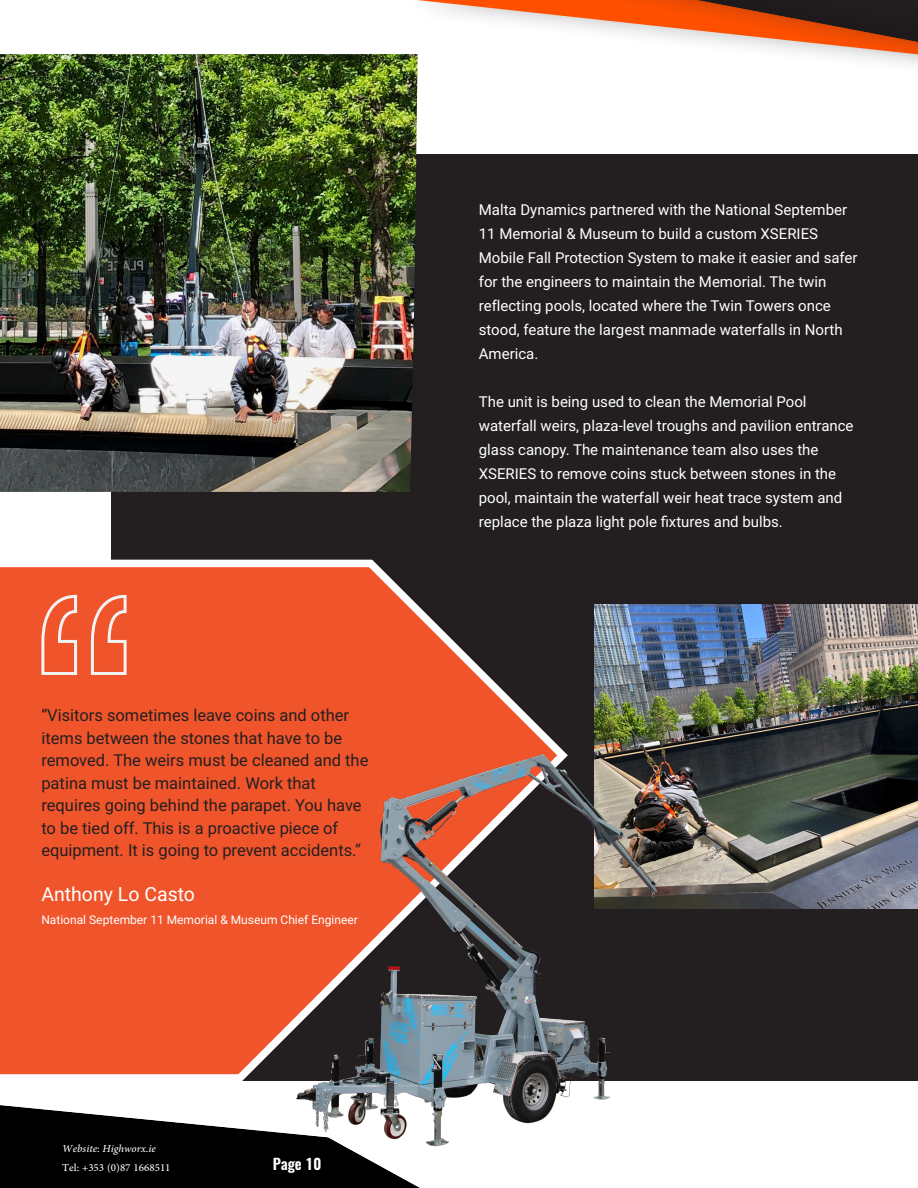
<style>
.page{position:relative;width:918px;height:1188px;background:#fff}
.page>*{position:absolute;margin:0;border:0;box-sizing:border-box;transform-origin:0 0}
.t1{font:19.5px "Roboto";color:#fff}
.t2{font:16.5px/22.5px "Roboto";color:#231f20}
.t3{font:15px/24px "Roboto";color:#fff}
.t4{font:15px "Adobe Arabic";color:#fff}
.t5{font:italic 15px "Adobe Arabic";color:#fff}
.t6{font:600 15px "Oswald";color:#fff}
.t7{font:12px "Roboto";color:#fff}
</style>
<div class="page">
<svg style="left:417px;top:0;width:156px;height:27px"></svg>
<svg style="left:586px;top:0;width:332px;height:479px"></svg>
<div style="left:111px;top:155px;width:806px;height:926px;background:#231f20"></div>
<div style="left:0;top:1097px;width:503px;height:91px;background:#231f20;opacity:.5"></div>
<img style="left:594px;top:605px;width:324px;height:303px">
<svg style="left:0;top:559px;width:564px;height:522px;background:#db5431"></svg>
<svg style="left:40px;top:593px;width:88px;height:83px;background:#f07150"></svg>
<img style="left:0;top:54px;width:418px;height:438px">
<img style="left:292px;top:751px;width:373px;height:402px">
<p class="t2" style="left:41px;top:703px;width:309px">“Visitors sometimes leave coins and other items between the stones that have to be</p>
<p class="t2" style="left:41px;top:748px;width:329px">removed. The weirs must be cleaned and the patina must be maintained. Work that</p>
<p class="t2" style="left:41px;top:793px;width:322px">requires going behind the parapet. You have to be tied off. This is a proactive piece of equipment. It is going to prevent accidents.”</p>
<p class="t1" style="left:41px;top:881px;width:155px">Anthony Lo Casto</p>
<p class="t7" style="left:41px;top:911px;width:318px">National September 11 Memorial &amp; Museum Chief Engineer</p>
<p class="t5" style="left:62px;top:1138px;width:95px">Website: Highworx.ie</p>
<p class="t4" style="left:62px;top:1157px;width:110px">Tel: +353 (0)87 1668511</p>
<p class="t6" style="left:273px;top:1154px;width:50px">Page 10</p>
<p class="t3" style="left:479px;top:197px;width:380px">Malta Dynamics partnered with the National September 11 Memorial &amp; Museum to build a custom XSERIES Mobile Fall Protection System to make it easier and safer for the engineers to maintain the Memorial. The twin reflecting pools, located where the Twin Towers once stood, feature the largest manmade waterfalls in North America.</p>
<p class="t3" style="left:479px;top:389px;width:376px">The unit is being used to clean the Memorial Pool waterfall weirs, plaza-level troughs and pavilion entrance glass canopy. The maintenance team also uses the XSERIES to remove coins stuck between stones in the pool, maintain the waterfall weir heat trace system and replace the plaza light pole fixtures and bulbs.</p>
</div>
